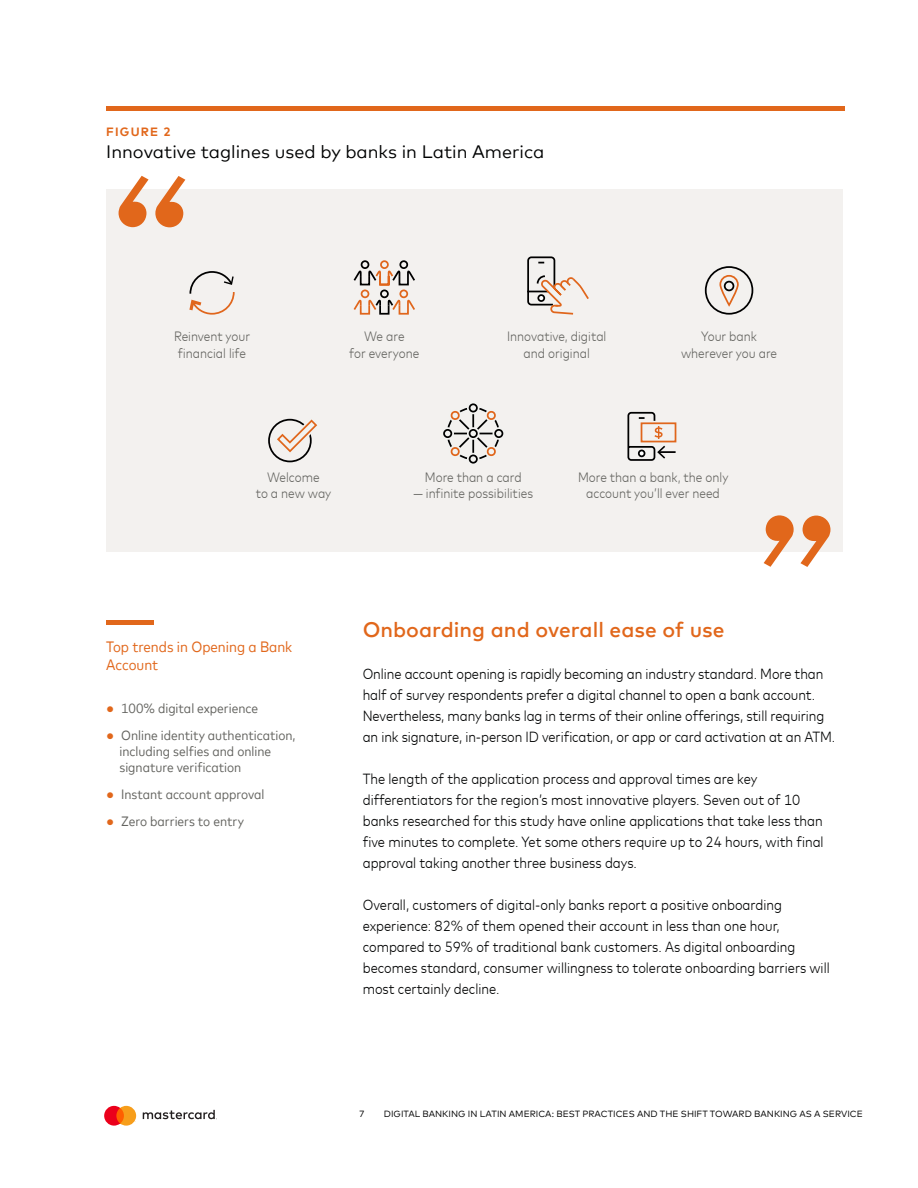
<style>
.page{position:relative;width:918px;height:1188px;background:#fff}
.page>*{position:absolute;margin:0;border:0;box-sizing:border-box;transform-origin:0 0}
.t1{font:500 21px "Mark Offc For MC";color:#e1671b}
.t2{font:18px "Mark Offc For MC";color:#010202}
.t3{font:15px/18px "Mark For MC Nrw";color:#e1671b}
.t4{font:300 14.7px/21px "Mark For MC Nrw";color:#010202}
.t5{font:300 13.5px/16.2px "Mark For MC Nrw";color:#646460;text-align:center}
.t6{font:13.5px/16.2px "Mark For MC Nrw";color:#646460}
.t7{font:700 12px "Mark Offc For MC";letter-spacing:.1em;color:#e1671b}
.t8{font:9px "Mark Offc For MC";color:#000}
.s1{font-family:"Arial";color:#e1671b}
</style>
<div class="page">
<svg style="left:143px;top:1110px;width:74px;height:9px"></svg>
<svg style="left:104px;top:1106px;width:32px;height:20px"></svg>
<div style="left:106px;top:190px;width:737px;height:362px;background:#f3f1ef"></div>
<div style="left:106px;top:106px;width:738px;height:5px;background:#e1671b"></div>
<svg style="left:704px;top:266px;width:50px;height:49px"></svg>
<div style="left:719px;top:275px;width:20px;height:31px;border:2px solid #e0661c;border-radius:9px"></div>
<svg style="left:189px;top:271px;width:46px;height:44px"></svg>
<div style="left:361px;top:260px;width:8px;height:9px;border:2px solid #000;border-radius:50%"></div>
<div style="left:380px;top:260px;width:9px;height:9px;border:2px solid #e0661c;border-radius:50%"></div>
<div style="left:399px;top:260px;width:9px;height:9px;border:2px solid #000;border-radius:50%"></div>
<svg style="left:353px;top:271px;width:62px;height:44px"></svg>
<svg style="left:527px;top:256px;width:62px;height:59px"></svg>
<div style="left:268px;top:419px;width:44px;height:43px;border:2px solid #000;border-radius:50%"></div>
<svg style="left:271px;top:421px;width:47px;height:38px"></svg>
<div style="left:639px;top:421px;width:39px;height:23px;border:5px solid #f2f2f0"></div>
<svg style="left:627px;top:411px;width:49px;height:50px"></svg>
<div style="left:467px;top:402px;width:13px;height:12px;border:5px solid #f2f2f0;border-radius:50%"></div>
<div style="left:469px;top:403px;width:9px;height:9px;border:2px solid #000;border-radius:50%"></div>
<div style="left:467px;top:453px;width:13px;height:12px;border:5px solid #f2f2f0;border-radius:50%"></div>
<div style="left:469px;top:455px;width:9px;height:9px;border:2px solid #000;border-radius:50%"></div>
<div style="left:493px;top:427px;width:12px;height:13px;border:5px solid #f2f2f0;border-radius:50%"></div>
<div style="left:441px;top:427px;width:13px;height:13px;border:5px solid #f2f2f0;border-radius:50%"></div>
<div style="left:443px;top:429px;width:9px;height:9px;border:2px solid #000;border-radius:50%"></div>
<svg style="left:444px;top:404px;width:59px;height:59px"></svg>
<svg style="left:119px;top:176px;width:66px;height:51px"></svg>
<svg style="left:764px;top:515px;width:66px;height:52px"></svg>
<div style="left:106px;top:620px;width:48px;height:5px;background:#e1671b"></div>
<p class="t7" style="left:106px;top:123px;width:66px">FIGURE 2</p>
<p class="t2" style="left:106px;top:138px;width:440px">Innovative taglines used by banks in Latin America</p>
<p class="t5" style="left:174px;top:328px;width:78px;text-align:left">Reinvent your financial life</p>
<p class="t5" style="left:349px;top:328px;width:72px">We are<br>for everyone</p>
<p class="t5" style="left:507px;top:328px;width:101px">Innovative, digital and original</p>
<p class="t5" style="left:681px;top:328px;width:98px">Your bank wherever you are</p>
<p class="t5" style="left:256px;top:468px;width:77px">Welcome<br>to a new way</p>
<p class="t5" style="left:578px;top:468px;width:152px">More than a bank, the only account you’ll ever need</p>
<p class="t5" style="left:425px;top:468px;width:98px">More than a card</p>
<p class="t5" style="left:413px;top:484px;width:121px">— infinite possibilities</p>
<p class="t3" style="left:106px;top:637px;width:187px">Top trends in Opening a Bank<br>Account</p>
<p class="t6" style="left:106px;top:699px;width:153px"><span class="s1">●</span> 100% digital experience</p>
<p class="t6" style="left:119px;top:726px;width:178px;text-indent:-13px"><span class="s1">●</span> Online identity authentication, including selfies and online signature verification</p>
<p class="t6" style="left:106px;top:785px;width:160px"><span class="s1">●</span> Instant account approval</p>
<p class="t6" style="left:106px;top:812px;width:139px"><span class="s1">●</span> Zero barriers to entry</p>
<h1 class="t1" style="left:363px;top:613px;width:363px">Onboarding and overall ease of use</h1>
<p class="t4" style="left:363px;top:662px;width:474px">Online account opening is rapidly becoming an industry standard. More than half of survey respondents prefer a digital channel to open a bank account.<br>Nevertheless, many banks lag in terms of their online offerings, still requiring an ink signature, in-person ID verification, or app or card activation at an ATM.</p>
<p class="t4" style="left:363px;top:767px;width:462px">The length of the application process and approval times are key differentiators for the region’s most innovative players. Seven out of 10 banks researched for this study have online applications that take less than five minutes to complete. Yet some others require up to 24 hours, with final approval taking another three business days.</p>
<p class="t4" style="left:363px;top:893px;width:469px">Overall, customers of digital-only banks report a positive onboarding experience: 82% of them opened their account in less than one hour, compared to 59% of traditional bank customers. As digital onboarding becomes standard, consumer willingness to tolerate onboarding barriers will most certainly decline.</p>
<p class="t8" style="left:359px;top:1107px;width:7px">7</p>
<p class="t8" style="left:384px;top:1107px;width:480px">DIGITAL BANKING IN LATIN AMERICA: BEST PRACTICES AND THE SHIFT TOWARD BANKING AS A SERVICE</p>
</div>
